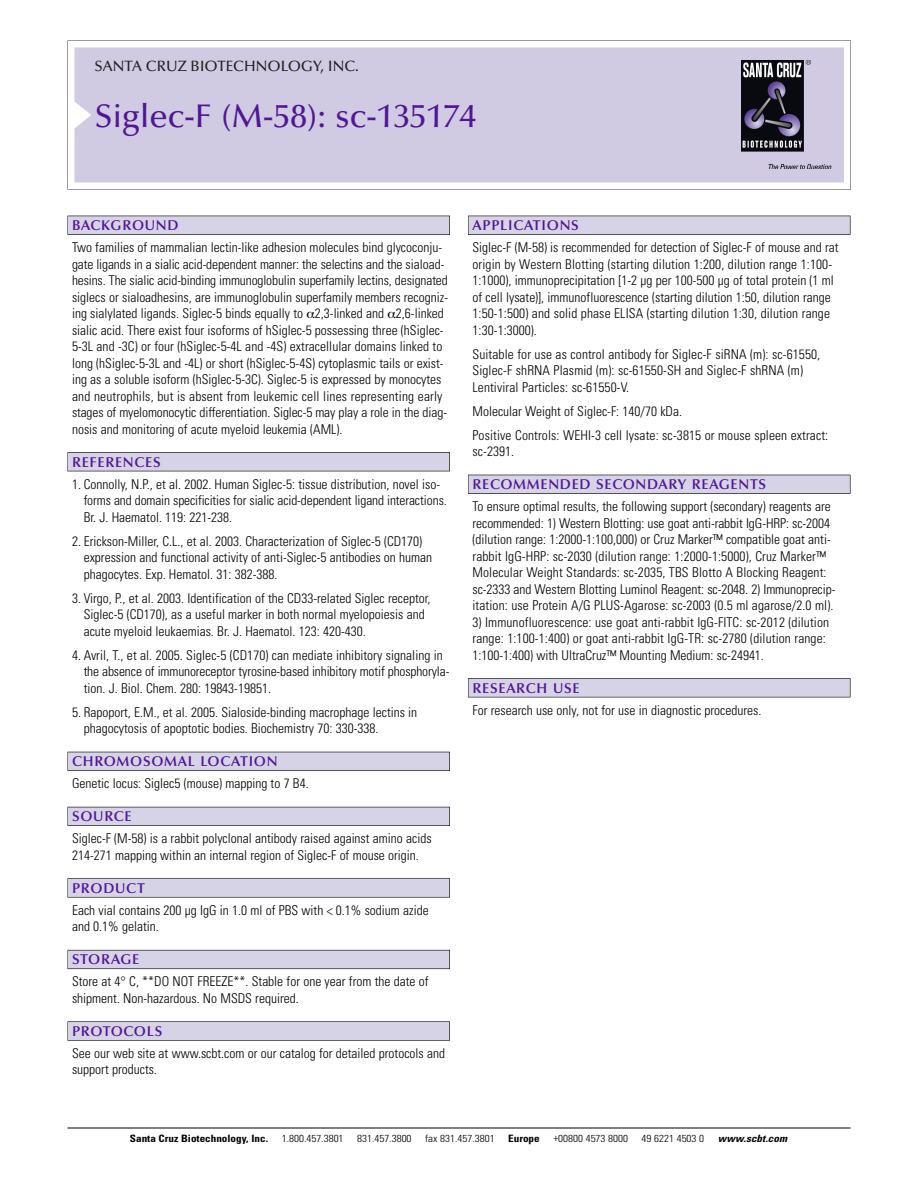
<style>
.page{position:relative;width:918px;height:1188px;background:#fff}
.page>*{position:absolute;margin:0;border:0;box-sizing:border-box;transform-origin:0 0}
.t1{font:500 33px "Optima";color:#511695}
.t2{font:500 15px "Optima";color:#231f20}
.t3{font:600 14.25px "Optima";letter-spacing:.05em;color:#511695}
.t4{font:300 condensed 13.5px/16.5px "Univers";color:#000}
.t5{font:300 condensed 10.2px "Univers";color:#000;scale:1.1 1}
.t6{font:700 condensed 10.2px "Univers";color:#000;scale:1.1 1}
.t7{font:italic 700 condensed 10.2px "Univers";letter-spacing:.005em;color:#000;scale:1.1 1}
</style>
<div class="page">
<svg style="left:68px;top:40px;width:783px;height:149px"></svg>
<div style="left:74px;top:47px;width:770px;height:135px;background:#d1cae3"></div>
<img style="left:741px;top:60px;width:90px;height:108px">
<div style="left:68px;top:216px;width:382px;height:19px;background:#525155"></div>
<div style="left:68px;top:216px;width:381px;height:18px;background:#d7d3e7"></div>
<div style="left:68px;top:452px;width:382px;height:19px;background:#525155"></div>
<div style="left:68px;top:453px;width:381px;height:18px;background:#d7d3e7"></div>
<div style="left:68px;top:752px;width:382px;height:19px;background:#525158"></div>
<div style="left:68px;top:752px;width:381px;height:18px;background:#d7d3e7"></div>
<div style="left:68px;top:807px;width:382px;height:19px;background:#54535a"></div>
<div style="left:68px;top:807px;width:381px;height:18px;background:#d7d3e7"></div>
<svg style="left:68px;top:878px;width:382px;height:20px"></svg>
<div style="left:68px;top:879px;width:381px;height:18px;background:#d7d3e7"></div>
<div style="left:68px;top:950px;width:382px;height:19px;background:#66646e"></div>
<div style="left:68px;top:950px;width:381px;height:18px;background:#d7d3e7"></div>
<div style="left:68px;top:1021px;width:382px;height:20px;background:#616161"></div>
<div style="left:68px;top:1022px;width:381px;height:18px;background:#d7d3e7"></div>
<div style="left:468px;top:216px;width:382px;height:19px;background:#525155"></div>
<div style="left:468px;top:216px;width:382px;height:18px;background:#d7d3e7"></div>
<div style="left:468px;top:475px;width:382px;height:19px;background:#515055"></div>
<div style="left:468px;top:475px;width:382px;height:18px;background:#d7d3e7"></div>
<div style="left:468px;top:678px;width:382px;height:19px;background:#545357"></div>
<div style="left:468px;top:679px;width:382px;height:18px;background:#d7d3e7"></div>
<hr style="left:68px;top:1128px;width:782px;height:1px;background:#000">
<p class="t2" style="left:94px;top:61px;width:266px">SANTA CRUZ BIOTECHNOLOGY, INC.</p>
<h1 class="t1" style="left:94px;top:103px;width:383px">Siglec-F (M-58): sc-135174</h1>
<p class="t3" style="left:72px;top:219px;width:108px">BACKGROUND</p>
<p class="t4" style="left:72px;top:240px;width:378px">Two families of mammalian lectin-like adhesion molecules bind glycoconju&shy;gate ligands in a sialic acid-dependent manner: the selectins and the siaload&shy;hesins. The sialic acid-binding immunoglobulin superfamily lectins, designated siglecs or sialoadhesins, are immunoglobulin superfamily members recogniz&shy;ing sialylated ligands. Siglec-5 binds equally to 2,3-linked and 2,6-linked sialic acid. There exist four isoforms of hSiglec-5 possessing three (hSiglec-5-3L and -3C) or four (hSiglec-5-4L and -4S) extracellular domains linked to long (hSiglec-5-3L and -4L) or short (hSiglec-5-4S) cytoplasmic tails or exist&shy;ing as a soluble isoform (hSiglec-5-3C). Siglec-5 is expressed by monocytes and neutrophils, but is absent from leukemic cell lines representing early stages of myelomonocytic differentiation. Siglec-5 may play a role in the diag&shy;nosis and monitoring of acute myeloid leukemia (AML).</p>
<p class="t3" style="left:72px;top:456px;width:90px">REFERENCES</p>
<p class="t4" style="left:84px;top:477px;width:365px;text-indent:-12px">1. Connolly, N.P., et al. 2002. Human Siglec-5: tissue distribution, novel iso&shy;forms and domain specificities for sialic acid-dependent ligand interactions.<br>Br. J. Haematol. 119: 221-238.</p>
<p class="t4" style="left:84px;top:534px;width:350px;text-indent:-12px">2. Erickson-Miller, C.L., et al. 2003. Characterization of Siglec-5 (CD170) expression and functional activity of anti-Siglec-5 antibodies on human phagocytes. Exp. Hematol. 31: 382-388.</p>
<p class="t4" style="left:84px;top:591px;width:348px;text-indent:-12px">3. Virgo, P., et al. 2003. Identification of the CD33-related Siglec receptor,<br>Siglec-5 (CD170), as a useful marker in both normal myelopoiesis and acute myeloid leukaemias. Br. J. Haematol. 123: 420-430.</p>
<p class="t4" style="left:84px;top:648px;width:367px;text-indent:-12px">4. Avril, T., et al. 2005. Siglec-5 (CD170) can mediate inhibitory signaling in the absence of immunoreceptor tyrosine-based inhibitory motif phosphoryla&shy;tion. J. Biol. Chem. 280: 19843-19851.</p>
<p class="t4" style="left:84px;top:705px;width:335px;text-indent:-12px">5. Rapoport, E.M., et al. 2005. Sialoside-binding macrophage lectins in phagocytosis of apoptotic bodies. Biochemistry 70: 330-338.</p>
<p class="t3" style="left:72px;top:756px;width:207px">CHROMOSOMAL LOCATION</p>
<p class="t4" style="left:72px;top:776px;width:238px">Genetic locus: Siglec5 (mouse) mapping to 7 B4.</p>
<p class="t3" style="left:72px;top:811px;width:61px">SOURCE</p>
<p class="t4" style="left:72px;top:831px;width:361px">Siglec-F (M-58) is a rabbit polyclonal antibody raised against amino acids<br>214-271 mapping within an internal region of Siglec-F of mouse origin.</p>
<p class="t3" style="left:72px;top:882px;width:74px">PRODUCT</p>
<p class="t4" style="left:72px;top:903px;width:358px">Each vial contains 200 µg IgG in 1.0 ml of PBS with &lt; 0.1% sodium azide and 0.1% gelatin.</p>
<p class="t3" style="left:72px;top:954px;width:69px">STORAGE</p>
<p class="t4" style="left:72px;top:974px;width:358px">Store at 4° C, **DO NOT FREEZE**. Stable for one year from the date of shipment. Non-hazardous. No MSDS required.</p>
<p class="t3" style="left:72px;top:1025px;width:92px">PROTOCOLS</p>
<p class="t4" style="left:72px;top:1046px;width:375px">See our web site at www.scbt.com or our catalog for detailed protocols and support products.</p>
<p class="t3" style="left:473px;top:219px;width:108px">APPLICATIONS</p>
<p class="t4" style="left:473px;top:240px;width:367px">Siglec-F (M-58) is recommended for detection of Siglec-F of mouse and rat origin by Western Blotting (starting dilution 1:200, dilution range 1:100- 1:1000), immunoprecipitation [1-2 µg per 100-500 µg of total protein (1 ml of cell lysate)], immunofluorescence (starting dilution 1:50, dilution range 1:50-1:500) and solid phase ELISA (starting dilution 1:30, dilution range 1:30-1:3000).</p>
<p class="t4" style="left:473px;top:347px;width:349px">Suitable for use as control antibody for Siglec-F siRNA (m): sc-61550,<br>Siglec-F shRNA Plasmid (m): sc-61550-SH and Siglec-F shRNA (m)<br>Lentiviral Particles: sc-61550-V.</p>
<p class="t4" style="left:473px;top:400px;width:357px;line-height:24px">Molecular Weight of Siglec-F: 140/70 kDa.<br>Positive Controls: WEHI-3 cell lysate: sc-3815 or mouse spleen extract:</p>
<p class="t4" style="left:473px;top:444px;width:43px">sc-2391.</p>
<p class="t3" style="left:473px;top:479px;width:295px">RECOMMENDED SECONDARY REAGENTS</p>
<p class="t4" style="left:473px;top:499px;width:364px">To ensure optimal results, the following support (secondary) reagents are recommended: 1) Western Blotting: use goat anti-rabbit IgG-HRP: sc-2004 (dilution range: 1:2000-1:100,000) or Cruz Marker™ compatible goat anti&shy;rabbit IgG-HRP: sc-2030 (dilution range: 1:2000-1:5000), Cruz Marker™ Molecular Weight Standards: sc-2035, TBS Blotto A Blocking Reagent: sc-2333 and Western Blotting Luminol Reagent: sc-2048. 2) Immunoprecip&shy;itation: use Protein A/G PLUS-Agarose: sc-2003 (0.5 ml agarose/2.0 ml).</p>
<p class="t4" style="left:473px;top:615px;width:358px">3) Immunofluorescence: use goat anti-rabbit IgG-FITC: sc-2012 (dilution range: 1:100-1:400) or goat anti-rabbit IgG-TR: sc-2780 (dilution range:<br>1:100-1:400) with UltraCruz™ Mounting Medium: sc-24941.</p>
<p class="t3" style="left:473px;top:682px;width:109px">RESEARCH USE</p>
<p class="t4" style="left:473px;top:703px;width:290px">For research use only, not for use in diagnostic procedures.</p>
<p class="t6" style="left:130px;top:1135px;width:127px">Santa Cruz Biotechnology, Inc.</p>
<p class="t5" style="left:282px;top:1135px;width:58px">1.800.457.3801</p>
<p class="t5" style="left:357px;top:1135px;width:51px">831.457.3800</p>
<p class="t5" style="left:425px;top:1135px;width:65px">fax 831.457.3801</p>
<p class="t6" style="left:508px;top:1135px;width:30px">Europe</p>
<p class="t5" style="left:553px;top:1135px;width:69px">+00800 4573 8000</p>
<p class="t5" style="left:642px;top:1135px;width:58px">49 6221 4503 0</p>
<p class="t7" style="left:718px;top:1135px;width:64px">www.scbt.com</p>
</div>
